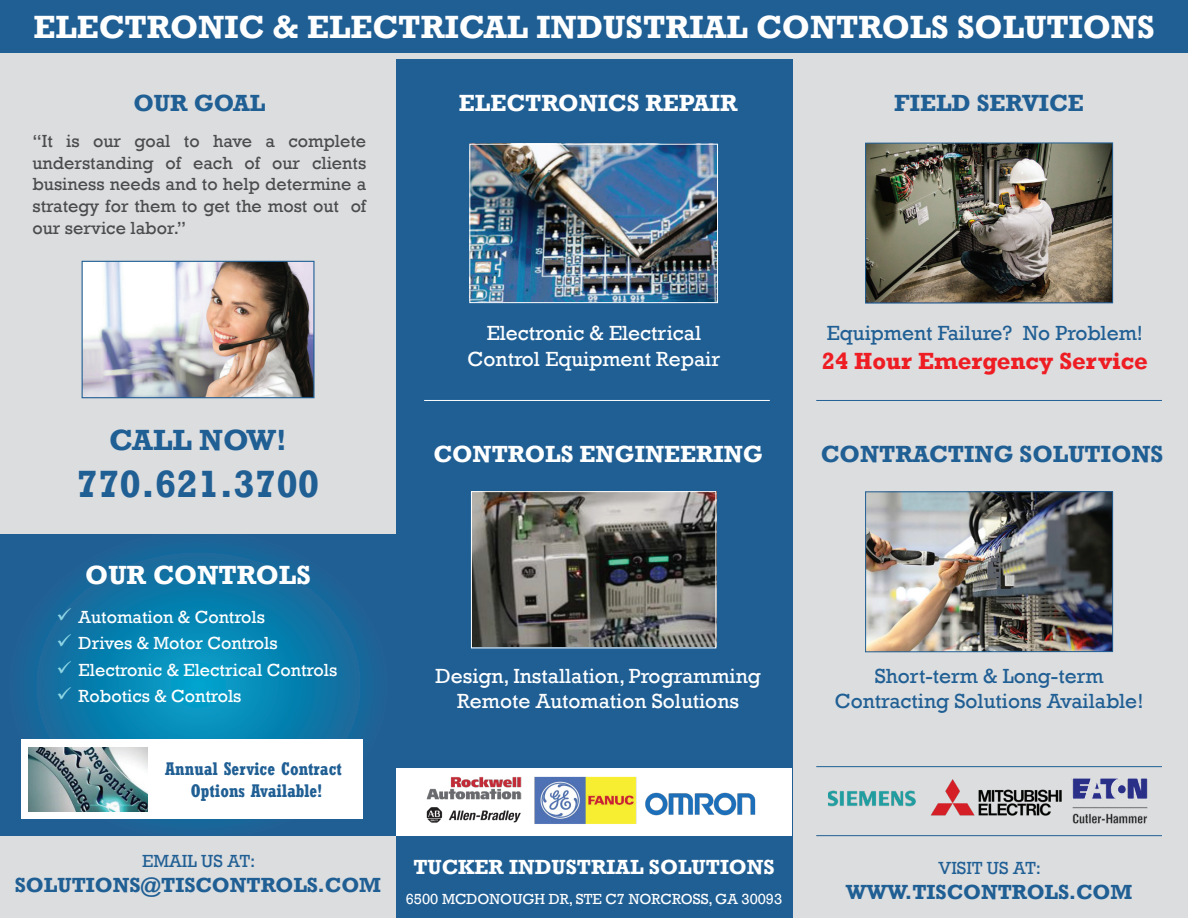
<style>
.page{position:relative;width:1188px;height:918px;background:#dcdddf}
.page>*{position:absolute;margin:0;border:0;box-sizing:border-box;transform-origin:0 0}
.t1{font:700 39px "Rockwell";color:#205f94}
.t2{font:700 33px "Rockwell";color:#fff}
.t3{font:700 30px "Rockwell";color:#205f94}
.t4{font:700 27px "Rockwell";color:#fff}
.t5{font:700 24px "Rockwell";color:#205f94}
.t6{font:700 24px "Rockwell";color:#fff}
.t7{font:700 24px "Rockwell";color:#ee1d23}
.t8{font:21px/25.2px "Rockwell";color:#fff;text-align:center}
.t9{font:21px/25.2px "Rockwell";color:#205f94;text-align:center}
.t10{font:700 21px "Rockwell";color:#205f94}
.t11{font:700 21px "Rockwell";color:#fff}
.t12{font:18px/21.6px "Rockwell";color:#4b4c4d;text-align:justify}
.t13{font:18px "Rockwell";color:#fff}
.t14{font:700 condensed 18px/21.6px "Rockwell";color:#205f94;text-align:center}
.t15{font:18px "Rockwell";color:#205f94}
.t16{font:15px "Rockwell";color:#fff}
.s1{color:#8ed6e5}
</style>
<div class="page">
<svg style="left:0;top:534px;width:396px;height:302px"></svg>
<div style="left:0;top:0;width:1188px;height:52px;background:#205f94"></div>
<div style="left:21px;top:740px;width:342px;height:79px;background:#fff"></div>
<img style="left:28px;top:747px;width:119px;height:65px">
<img style="left:84px;top:263px;width:229px;height:133px">
<div style="left:82px;top:261px;width:233px;height:137px;border:1px solid #205f94"></div>
<div style="left:396px;top:59px;width:396px;height:859px;background:#205f94"></div>
<img style="left:471px;top:146px;width:245px;height:155px">
<div style="left:469px;top:144px;width:249px;height:159px;border:1px solid #fff"></div>
<img style="left:473px;top:493px;width:241px;height:153px">
<div style="left:471px;top:491px;width:245px;height:157px;border:1px solid #fff"></div>
<img style="left:867px;top:145px;width:244px;height:156px">
<div style="left:396px;top:768px;width:396px;height:67px;background:#fff"></div>
<img style="left:426px;top:776px;width:330px;height:48px">
<img style="left:827px;top:778px;width:321px;height:46px">
<hr style="left:816px;top:766px;width:346px;height:1px;background:#205f94">
<hr style="left:816px;top:400px;width:346px;height:1px;background:#205f94">
<hr style="left:424px;top:400px;width:346px;height:1px;background:#fff">
<hr style="left:816px;top:835px;width:346px;height:1px;background:#205f94">
<div style="left:865px;top:143px;width:248px;height:160px;border:1px solid #205f94"></div>
<img style="left:867px;top:493px;width:244px;height:157px">
<div style="left:865px;top:491px;width:248px;height:161px;border:1px solid #205f94"></div>
<h2 class="t2" style="left:33px;top:7px;width:1123px">ELECTRONIC &amp; ELECTRICAL INDUSTRIAL CONTROLS SOLUTIONS</h2>
<h3 class="t5" style="left:133px;top:89px;width:133px">OUR GOAL</h3>
<p class="t12" style="left:33px;top:131px;width:335px">“It is our goal to have a complete understanding of each of our clients business needs and to help determine a strategy for them to get the most out of our service labor.”</p>
<h3 class="t6" style="left:459px;top:89px;width:280px">ELECTRONICS REPAIR</h3>
<h3 class="t3" style="left:109px;top:422px;width:179px">CALL NOW!</h3>
<h1 class="t1" style="left:77px;top:460px;width:244px">770.621.3700</h1>
<p class="t8" style="left:468px;top:321px;width:254px">Electronic &amp; Electrical<br>Control Equipment Repair</p>
<h3 class="t6" style="left:433px;top:439px;width:331px">CONTROLS ENGINEERING</h3>
<h3 class="t4" style="left:85px;top:558px;width:227px">OUR CONTROLS</h3>
<p class="t13" style="left:57px;top:606px;width:210px"><span class="s1">✓</span> Automation &amp; Controls</p>
<p class="t13" style="left:57px;top:633px;width:223px"><span class="s1">✓</span> Drives &amp; Motor Controls</p>
<p class="t13" style="left:57px;top:659px;width:282px"><span class="s1">✓</span> Electronic &amp; Electrical Controls</p>
<p class="t13" style="left:57px;top:686px;width:186px"><span class="s1">✓</span> Robotics &amp; Controls</p>
<p class="t14" style="left:165px;top:758px;width:178px">Annual Service Contract<br>Options Available!</p>
<p class="t15" style="left:142px;top:850px;width:115px">EMAIL US AT:</p>
<p class="t10" style="left:15px;top:872px;width:368px">SOLUTIONS@TISCONTROLS.COM</p>
<p class="t8" style="left:435px;top:663px;width:327px">Design, Installation, Programming<br>Remote Automation Solutions</p>
<p class="t11" style="left:413px;top:854px;width:363px">TUCKER INDUSTRIAL SOLUTIONS</p>
<p class="t16" style="left:406px;top:890px;width:378px">6500 MCDONOUGH DR, STE C7 NORCROSS, GA 30093</p>
<h3 class="t5" style="left:894px;top:89px;width:191px">FIELD SERVICE</h3>
<p class="t9" style="left:827px;top:321px;width:318px">Equipment Failure? No Problem!</p>
<h3 class="t7" style="left:822px;top:347px;width:328px">24 Hour Emergency Service</h3>
<h3 class="t5" style="left:821px;top:439px;width:344px">CONTRACTING SOLUTIONS</h3>
<p class="t9" style="left:835px;top:663px;width:310px">Short-term &amp; Long-term<br>Contracting Solutions Available!</p>
<p class="t15" style="left:939px;top:858px;width:104px">VISIT US AT:</p>
<p class="t10" style="left:846px;top:880px;width:288px">WWW.TISCONTROLS.COM</p>
</div>
